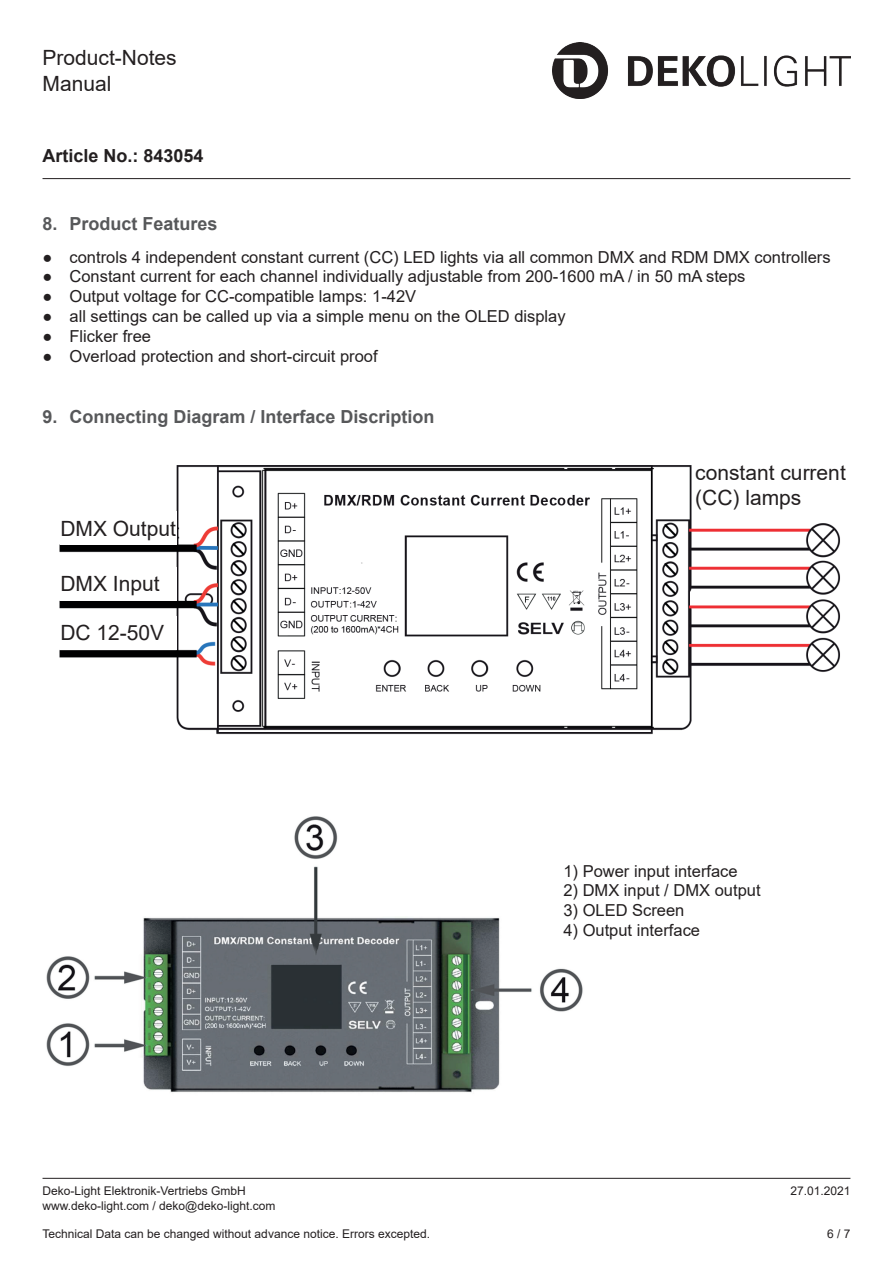
<style>
.page{position:relative;width:893px;height:1263px;background:#fff}
.page>*{position:absolute;margin:0;border:0;box-sizing:border-box;transform-origin:0 0}
.t1{font:21px/25.2px "Arial";color:#231f20}
.t2{font:700 18px "Arial";color:#57585a}
.t3{font:700 18px "Arial";color:#231f20}
.t4{font:16.5px "Arial";color:#231f20}
.t5{font:12px "Arial";color:#231f20}
</style>
<div class="page">
<hr style="left:43px;top:178px;width:807px;height:1px;background:#231f20">
<hr style="left:43px;top:1178px;width:807px;height:1px;background:#231f20">
<img style="left:553px;top:43px;width:297px;height:55px">
<img style="left:59px;top:465px;width:781px;height:270px">
<div style="left:60px;top:512px;width:117px;height:33px;background:#fff"></div>
<div style="left:695px;top:465px;width:155px;height:40px;background:#fff"></div>
<div style="left:60px;top:567px;width:117px;height:33px;background:#fff"></div>
<div style="left:60px;top:616px;width:117px;height:33px;background:#fff"></div>
<img style="left:46px;top:816px;width:537px;height:276px">
<p class="t1" style="left:43px;top:45px;width:136px">Product-Notes<br>Manual</p>
<p class="t3" style="left:43px;top:143px;width:163px">Article No.: 843054</p>
<p class="t2" style="left:43px;top:211px;width:177px">8. Product Features</p>
<p class="t4" style="left:43px;top:245px;width:790px">● controls 4 independent constant current (CC) LED lights via all common DMX and RDM DMX controllers</p>
<p class="t4" style="left:43px;top:265px;width:704px">● Constant current for each channel individually adjustable from 200-1600 mA / in 50 mA steps</p>
<p class="t4" style="left:43px;top:285px;width:375px">● Output voltage for CC-compatible lamps: 1-42V</p>
<p class="t4" style="left:43px;top:305px;width:525px">● all settings can be called up via a simple menu on the OLED display</p>
<p class="t4" style="left:43px;top:325px;width:110px">● Flicker free</p>
<p class="t4" style="left:43px;top:344px;width:337px">● Overload protection and short-circuit proof</p>
<p class="t2" style="left:43px;top:404px;width:394px">9. Connecting Diagram / Interface Discription</p>
<p class="t1" style="left:60px;top:516px;width:117px">DMX Output</p>
<p class="t1" style="left:60px;top:571px;width:101px">DMX Input</p>
<p class="t1" style="left:60px;top:620px;width:105px">DC 12-50V</p>
<p class="t1" style="left:695px;top:460px;width:152px">constant current (CC) lamps</p>
<p class="t4" style="left:563px;top:859px;width:176px">1) Power input interface</p>
<p class="t4" style="left:563px;top:879px;width:199px">2) DMX input / DMX output</p>
<p class="t4" style="left:563px;top:899px;width:123px">3) OLED Screen</p>
<p class="t4" style="left:563px;top:919px;width:138px">4) Output interface</p>
<p class="t5" style="left:43px;top:1183px;width:205px">Deko-Light Elektronik-Vertriebs GmbH</p>
<p class="t5" style="left:790px;top:1183px;width:62px">27.01.2021</p>
<p class="t5" style="left:43px;top:1197px;width:234px">www.deko-light.com / deko@deko-light.com</p>
<p class="t5" style="left:43px;top:1226px;width:389px">Technical Data can be changed without advance notice. Errors excepted.</p>
<p class="t5" style="left:827px;top:1226px;width:25px">6 / 7</p>
</div>
